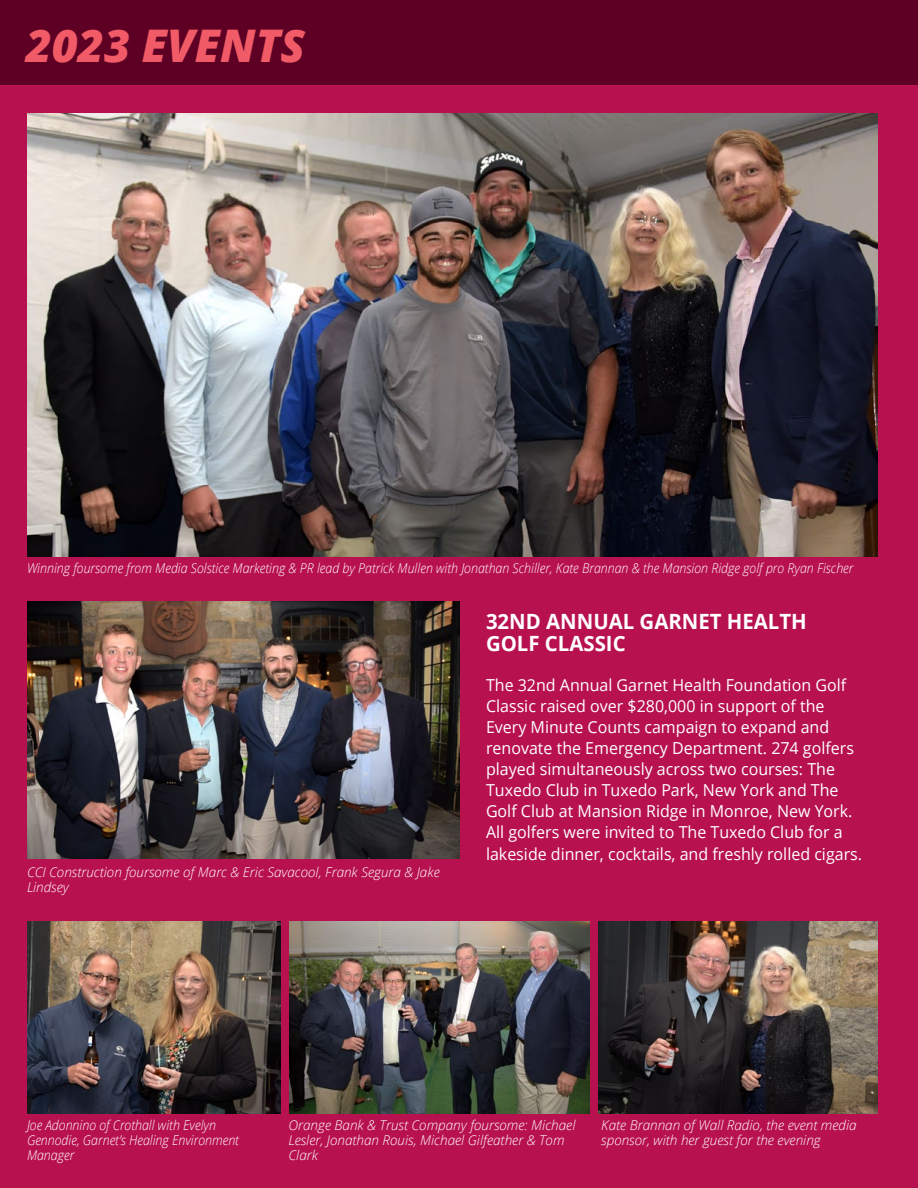
<style>
.page{position:relative;width:918px;height:1188px;background:#b8114f}
.page>*{position:absolute;margin:0;border:0;box-sizing:border-box;transform-origin:0 0}
.t1{font:italic 800 45px "Open Sans";color:#f15b67}
.t2{font:700 21px/22.5px "Open Sans";color:#fff}
.t3{font:16.5px/21px "Open Sans";color:#fff}
.t4{font:italic 300 13.5px/15px "Open Sans";color:#fff}
.t5{font:italic 300 13.5px/15px "Open Sans";color:#fff;scale:.92 1}
</style>
<div class="page">
<div style="left:0;top:0;width:918px;height:84px;background:#5d0024"></div>
<img style="left:27px;top:113px;width:850px;height:444px">
<img style="left:27px;top:602px;width:432px;height:257px">
<img style="left:27px;top:921px;width:254px;height:193px">
<img style="left:290px;top:921px;width:300px;height:193px">
<img style="left:598px;top:921px;width:280px;height:193px">
<p class="t1" style="left:26px;top:11px;width:281px">2023 EVENTS</p>
<p class="t5" style="left:27px;top:560px;width:900px">Winning foursome from Media Solstice Marketing &amp; PR lead by Patrick Mullen with Jonathan Schiller, Kate Brannan &amp; the Mansion Ridge golf pro Ryan Fischer</p>
<p class="t4" style="left:27px;top:864px;width:414px">CCI Construction foursome of Marc &amp; Eric Savacool, Frank Segura &amp; Jake</p>
<p class="t4" style="left:27px;top:879px;width:43px">Lindsey</p>
<p class="t2" style="left:486px;top:609px;width:322px">32ND ANNUAL GARNET HEALTH<br>GOLF CLASSIC</p>
<p class="t3" style="left:486px;top:675px;width:378px">The 32nd Annual Garnet Health Foundation Golf Classic raised over $280,000 in support of the Every Minute Counts campaign to expand and renovate the Emergency Department. 274 golfers played simultaneously across two courses: The Tuxedo Club in Tuxedo Park, New York and The Golf Club at Mansion Ridge in Monroe, New York.<br>All golfers were invited to The Tuxedo Club for a lakeside dinner, cocktails, and freshly rolled cigars.</p>
<p class="t5" style="left:27px;top:1118px;width:232px">Joe Adonnino of Crothall with Evelyn<br>Gennodie, Garnet’s Healing Environment</p>
<p class="t5" style="left:27px;top:1148px;width:53px">Manager</p>
<p class="t4" style="left:289px;top:1118px;width:289px">Orange Bank &amp; Trust Company foursome: Michael<br>Lesler, Jonathan Rouis, Michael Gilfeather &amp; Tom<br>Clark</p>
<p class="t4" style="left:601px;top:1118px;width:257px">Kate Brannan of Wall Radio, the event media</p>
<p class="t4" style="left:601px;top:1133px;width:221px">sponsor, with her guest for the evening</p>
</div>
